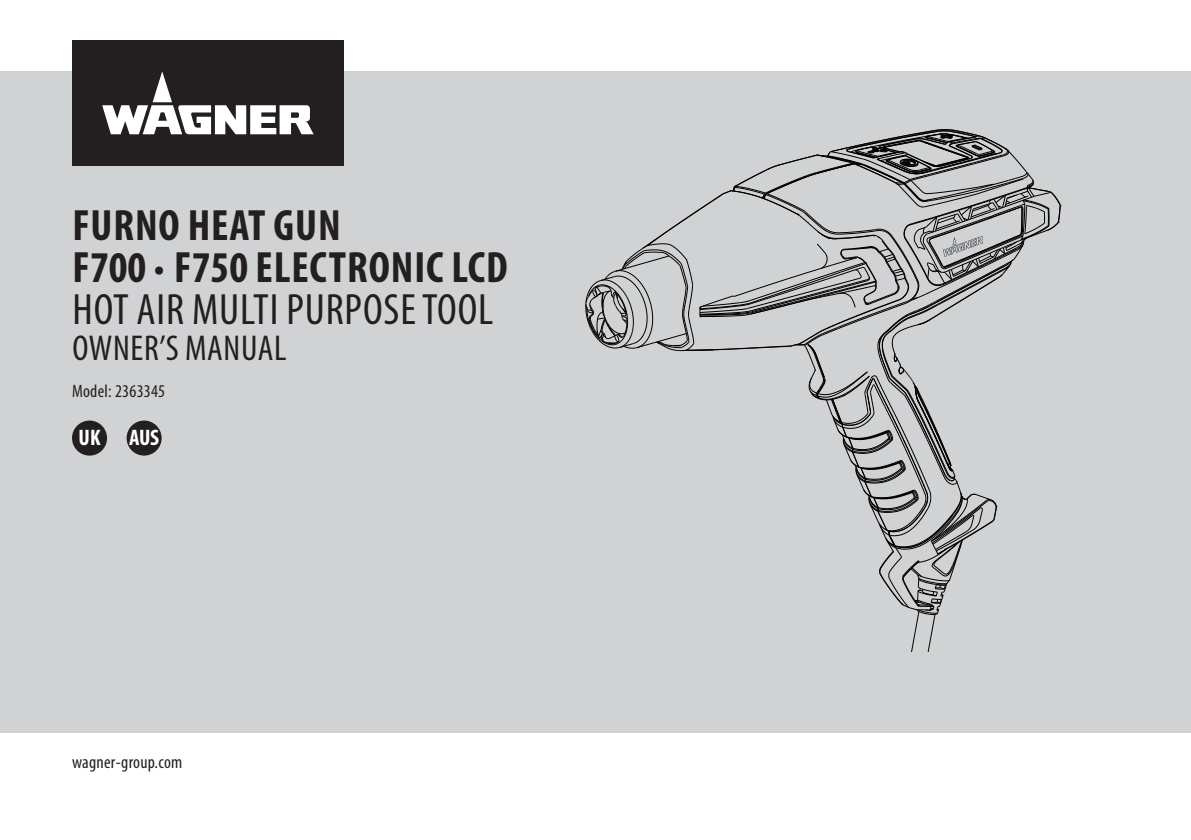
<style>
.page{position:relative;width:1191px;height:840px;background:#fff}
.page>*{position:absolute;margin:0;border:0;box-sizing:border-box;transform-origin:0 0}
.Titel{font:700 condensed 44px "Myriad Pro";letter-spacing:.02em;color:#231f20}
.Subtitel{font:condensed 44px "Myriad Pro";letter-spacing:.02em;color:#231f20}
.Subtitel-2{font:condensed 36px "Myriad Pro";letter-spacing:.02em;color:#231f20}
.Länderkürzel{font:700 condensed 22.4px "Myriad Pro";color:#fff}
.Copy{font:condensed 18px "Myriad Pro";letter-spacing:.015em;color:#231f20}
.s1{font-stretch:normal}
</style>
<div class="page">
<div style="left:0;top:71px;width:1191px;height:660px;background:#d1d2d4"></div>
<div style="left:72px;top:41px;width:272px;height:125px;background:#231f20"></div>
<svg style="left:102px;top:71px;width:212px;height:63px"></svg>
<div style="left:72px;top:420px;width:35px;height:35px;background:#231f20;border-radius:50%"></div>
<svg style="left:585px;top:129px;width:476px;height:521px"></svg>
<div style="left:127px;top:420px;width:35px;height:35px;background:#231f20;border-radius:50%"></div>
<p class="Titel" style="left:72px;top:197px;width:270px">FURNO HEAT GUN</p>
<p class="Titel" style="left:72px;top:239px;width:437px">F700 <span class="s1">·</span> F750 ELECTRONIC LCD</p>
<p class="Subtitel" style="left:72px;top:282px;width:422px">HOT AIR MULTI PURPOSE TOOL</p>
<p class="Subtitel-2" style="left:72px;top:326px;width:216px">OWNER’S MANUAL</p>
<p class="Copy" style="left:72px;top:380px;width:95px">Model: 2363345</p>
<p class="Länderkürzel" style="left:78px;top:423px;width:24px">UK</p>
<p class="Länderkürzel" style="left:129px;top:423px;width:31px">AUS</p>
<p class="Copy" style="left:72px;top:750px;width:112px">wagner-group.com</p>
</div>
